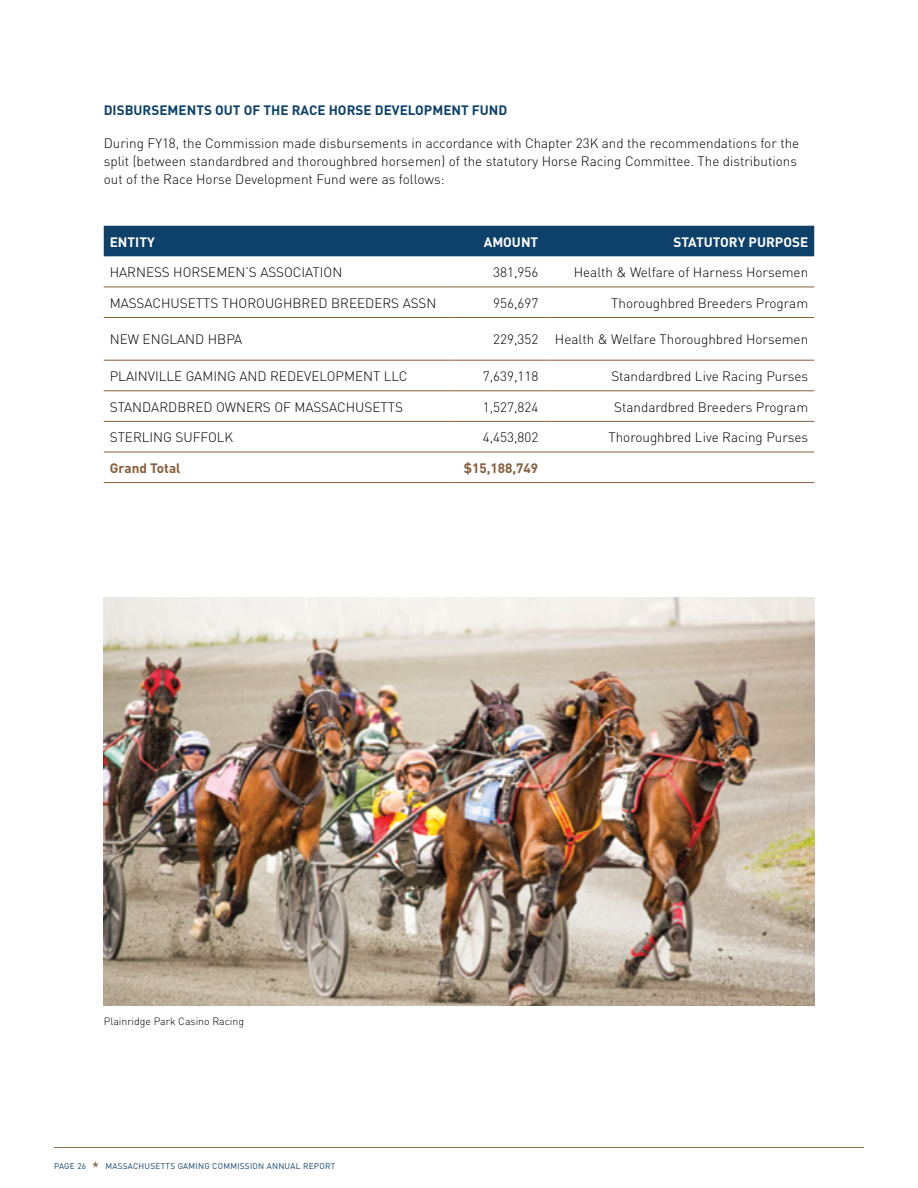
<style>
.page{position:relative;width:918px;height:1188px;background:#fff}
.page>*{position:absolute;margin:0;border:0;box-sizing:border-box;transform-origin:0 0}
.t1{font:300 13.5px/18px "DIN";color:#000}
.t2{font:700 13.5px "DIN";color:#0e416a}
.t3{font:700 13.5px "DIN";color:#fff}
.t4{font:700 13.5px "DIN";color:#865e3a}
.t5{font:300 10.5px "DIN";color:#000}
.t6{font:8.25px "DIN";letter-spacing:.03em;color:#0e416a}
</style>
<div class="page">
<svg style="left:92px;top:1161px;width:7px;height:7px"></svg>
<hr style="left:54px;top:1147px;width:810px;height:1px;background:#917851">
<div style="left:104px;top:226px;width:710px;height:30px;background:#0e416a"></div>
<hr style="left:104px;top:287px;width:352px;height:1px;background:#865e3a">
<hr style="left:456px;top:287px;width:88px;height:1px;background:#865e3a">
<hr style="left:544px;top:287px;width:270px;height:1px;background:#865e3a">
<hr style="left:104px;top:317px;width:352px;height:1px;background:#865e3a">
<hr style="left:456px;top:317px;width:88px;height:1px;background:#865e3a">
<hr style="left:544px;top:317px;width:270px;height:1px;background:#865e3a">
<hr style="left:104px;top:360px;width:352px;height:1px;background:#865e3a">
<hr style="left:456px;top:360px;width:88px;height:1px;background:#865e3a">
<hr style="left:544px;top:360px;width:270px;height:1px;background:#865e3a">
<hr style="left:104px;top:391px;width:352px;height:1px;background:#865e3a">
<hr style="left:456px;top:391px;width:88px;height:1px;background:#865e3a">
<hr style="left:544px;top:391px;width:270px;height:1px;background:#865e3a">
<hr style="left:104px;top:421px;width:352px;height:1px;background:#865e3a">
<hr style="left:456px;top:421px;width:88px;height:1px;background:#865e3a">
<hr style="left:544px;top:421px;width:270px;height:1px;background:#865e3a">
<hr style="left:104px;top:452px;width:352px;height:1px;background:#865e3a">
<hr style="left:456px;top:452px;width:88px;height:1px;background:#865e3a">
<hr style="left:544px;top:452px;width:270px;height:1px;background:#865e3a">
<hr style="left:104px;top:482px;width:352px;height:1px;background:#865e3a">
<hr style="left:456px;top:482px;width:88px;height:1px;background:#865e3a">
<hr style="left:544px;top:482px;width:270px;height:1px;background:#865e3a">
<img style="left:104px;top:597px;width:710px;height:409px">
<p class="t2" style="left:104px;top:101px;width:405px">DISBURSEMENTS OUT OF THE RACE HORSE DEVELOPMENT FUND</p>
<p class="t1" style="left:104px;top:134px;width:697px">During FY18, the Commission made disbursements in accordance with Chapter 23K and the recommendations for the split (between standardbred and thoroughbred horsemen) of the statutory Horse Racing Committee. The distributions out of the Race Horse Development Fund were as follows:</p>
<p class="t3" style="left:110px;top:233px;width:47px">ENTITY</p>
<p class="t3" style="left:484px;top:233px;width:56px">AMOUNT</p>
<p class="t3" style="left:673px;top:233px;width:136px">STATUTORY PURPOSE</p>
<p class="t1" style="left:110px;top:263px;width:234px">HARNESS HORSEMEN’S ASSOCIATION</p>
<p class="t1" style="left:493px;top:263px;width:47px">381,956</p>
<p class="t1" style="left:574px;top:263px;width:236px">Health &amp; Welfare of Harness Horsemen</p>
<p class="t1" style="left:110px;top:294px;width:328px">MASSACHUSETTS THOROUGHBRED BREEDERS ASSN</p>
<p class="t1" style="left:493px;top:294px;width:47px">956,697</p>
<p class="t1" style="left:611px;top:294px;width:198px">Thoroughbred Breeders Program</p>
<p class="t1" style="left:110px;top:330px;width:134px">NEW ENGLAND HBPA</p>
<p class="t1" style="left:493px;top:330px;width:317px">229,352 Health &amp; Welfare Thoroughbred Horsemen</p>
<p class="t1" style="left:110px;top:367px;width:299px">PLAINVILLE GAMING AND REDEVELOPMENT LLC</p>
<p class="t1" style="left:483px;top:367px;width:57px">7,639,118</p>
<p class="t1" style="left:611px;top:367px;width:198px">Standardbred Live Racing Purses</p>
<p class="t1" style="left:110px;top:398px;width:295px">STANDARDBRED OWNERS OF MASSACHUSETTS</p>
<p class="t1" style="left:483px;top:398px;width:57px">1,527,824</p>
<p class="t1" style="left:614px;top:398px;width:195px">Standardbred Breeders Program</p>
<p class="t1" style="left:110px;top:428px;width:125px">STERLING SUFFOLK</p>
<p class="t1" style="left:483px;top:428px;width:57px">4,453,802</p>
<p class="t1" style="left:608px;top:428px;width:201px">Thoroughbred Live Racing Purses</p>
<p class="t4" style="left:110px;top:459px;width:72px">Grand Total</p>
<p class="t4" style="left:464px;top:459px;width:76px">$15,188,749</p>
<p class="t5" style="left:104px;top:1014px;width:142px">Plainridge Park Casino Racing</p>
<p class="t6" style="left:54px;top:1160px;width:34px">PAGE 26</p>
<p class="t6" style="left:106px;top:1160px;width:231px">MASSACHUSETTS GAMING COMMISSION ANNUAL REPORT</p>
</div>
